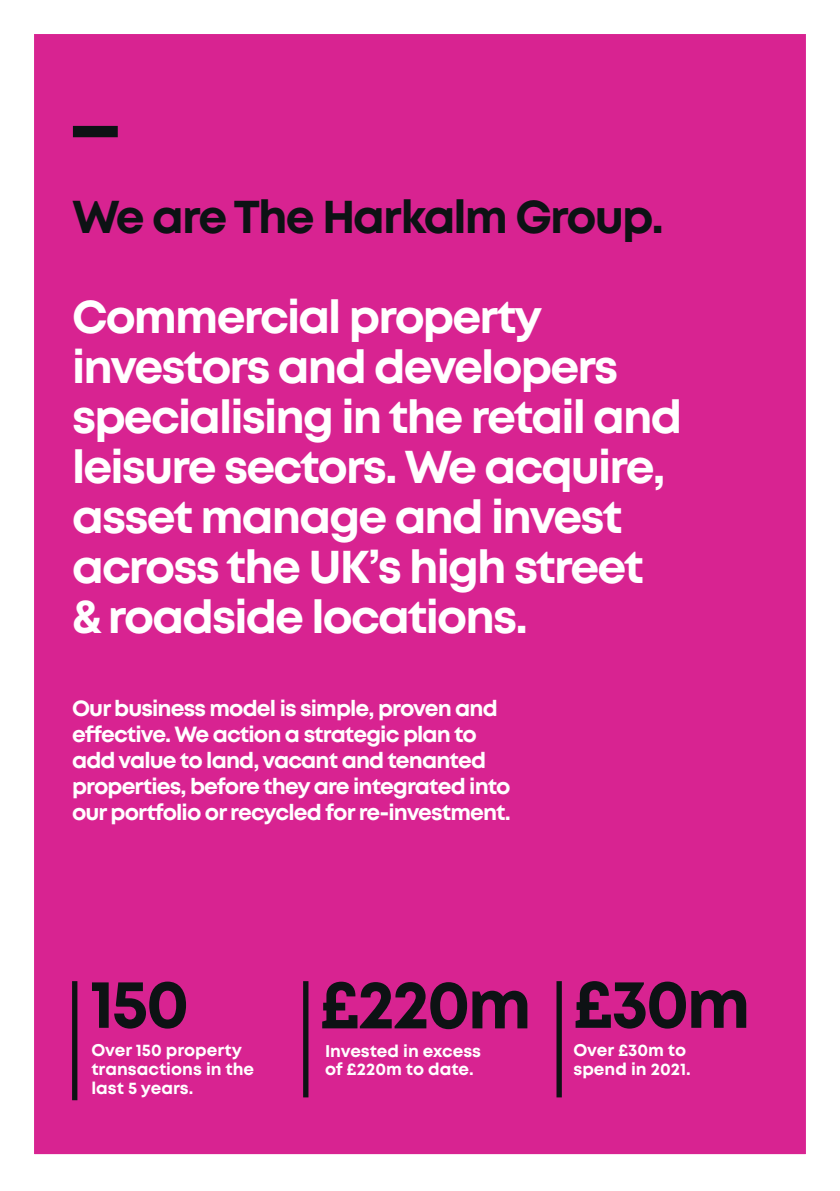
<style>
.page{position:relative;width:840px;height:1191px;background:#fff}
.page>*{position:absolute;margin:0;border:0;box-sizing:border-box;transform-origin:0 0}
.t1{font:700 68.2px "Mont";letter-spacing:-.04em;color:#0d1214}
.t2{font:700 46px/50px "Mont";letter-spacing:-.04em;color:#fff}
.t3{font:700 46px "Mont";letter-spacing:-.04em;color:#0d1214}
.t4{font:700 22px/26px "Mont";letter-spacing:-.04em;color:#fff}
.t5{font:700 17px/18.8px "Mont";color:#fff}
</style>
<div class="page">
<div style="left:17px;top:17px;width:805px;height:1154px;background:#d82391"></div>
<div style="left:0;top:0;width:839px;height:1188px;border:34px solid #fff"></div>
<div style="left:303px;top:981px;width:5px;height:116px;background:#0d1214"></div>
<div style="left:72px;top:981px;width:5px;height:119px;background:#0d1214"></div>
<div style="left:556px;top:981px;width:5px;height:116px;background:#0d1214"></div>
<div style="left:73px;top:126px;width:45px;height:11px;background:#0d1214"></div>
<p class="t3" style="left:72px;top:187px;width:593px">We are The Harkalm Group.</p>
<p class="t2" style="left:72px;top:292px;width:471px">Commercial property</p>
<p class="t2" style="left:72px;top:342px;width:611px">investors and developers specialising in the retail and leisure sectors. We acquire,</p>
<p class="t2" style="left:72px;top:492px;width:551px">asset manage and invest</p>
<p class="t2" style="left:72px;top:542px;width:573px">across the UK’s high street</p>
<p class="t2" style="left:72px;top:592px;width:457px">&amp; roadside locations.</p>
<p class="t4" style="left:72px;top:696px;width:440px">Our business model is simple, proven and effective. We action a strategic plan to add value to land, vacant and tenanted properties, before they are integrated into our portfolio or recycled for re-investment.</p>
<p class="t1" style="left:90px;top:959px;width:101px">150</p>
<p class="t5" style="left:91px;top:1040px;width:164px">Over 150 property transactions in the</p>
<p class="t5" style="left:91px;top:1078px;width:103px">last 5 years.</p>
<p class="t1" style="left:319px;top:960px;width:214px">£220m</p>
<p class="t5" style="left:325px;top:1041px;width:157px">Invested in excess</p>
<p class="t5" style="left:325px;top:1060px;width:150px">of £220m to date.</p>
<p class="t1" style="left:572px;top:959px;width:179px">£30m</p>
<p class="t5" style="left:573px;top:1040px;width:114px">Over £30m to</p>
<p class="t5" style="left:573px;top:1059px;width:119px">spend in 2021.</p>
</div>
